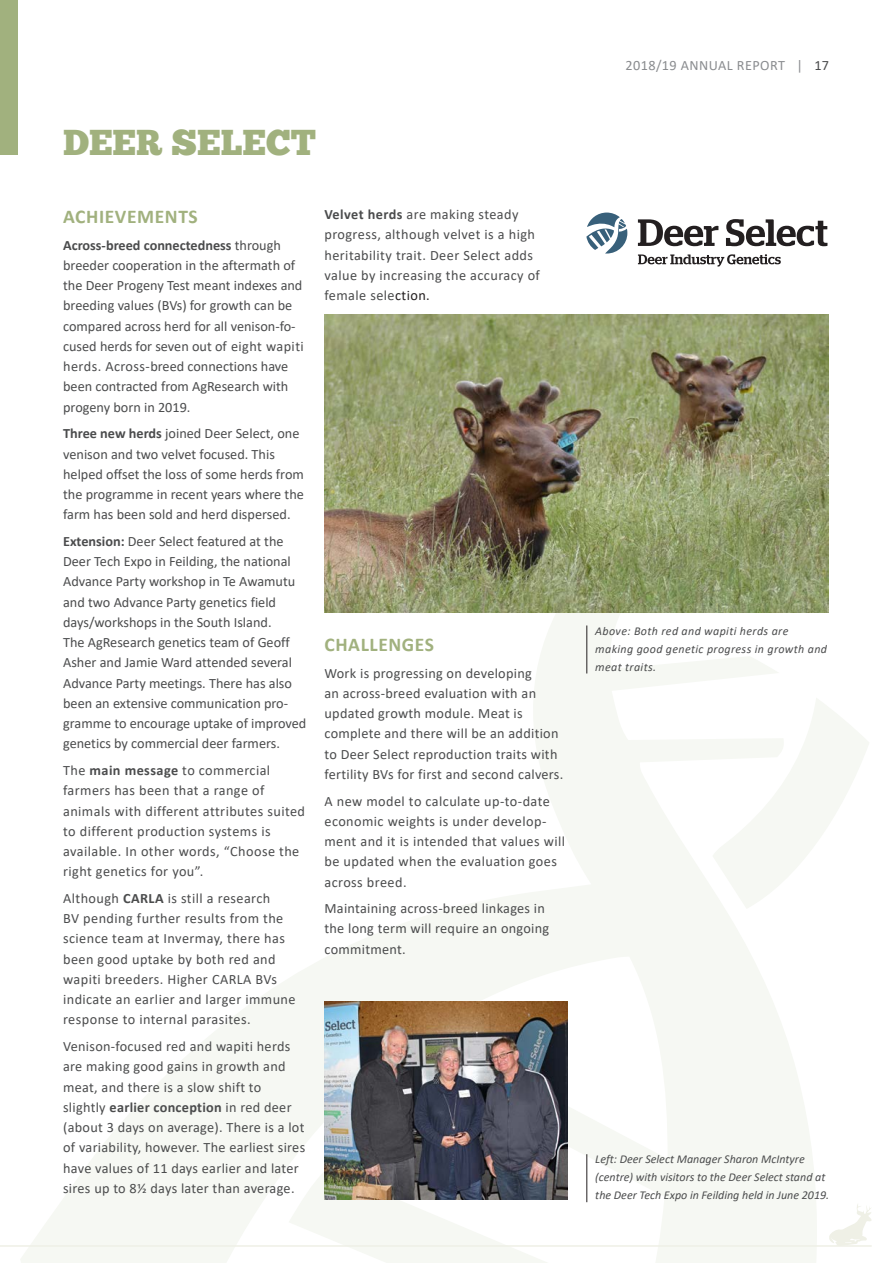
<style>
.page{position:relative;width:893px;height:1263px;background:#fff}
.page>*{position:absolute;margin:0;border:0;box-sizing:border-box;transform-origin:0 0}
.Page_Headings{font:36px "Chunk Five";color:#a1b17e}
.Page_sub_headings{font:700 19.5px "Calibri";letter-spacing:.03em;color:#a1b17e}
.Body{font:14.25px/20.2px "Calibri";letter-spacing:.02em;color:#4b4c4d}
.Body-2{font:14.25px/20.2px "Calibri";color:#4b4c4d}
.t1{font:14.25px "Calibri";letter-spacing:.03em;color:#8a8c8f}
.Captions{font:italic 12px/18px "Calibri";color:#4b4c4d}
.Captions-2{font:italic 12px/18px "Calibri";letter-spacing:.03em;color:#4b4c4d}
.s1{font-weight:700}
.s2{color:#231f20}
.s3{color:#4b4c4d}
</style>
<div class="page">
<svg style="left:827px;top:706px;width:42px;height:121px"></svg>
<svg style="left:21px;top:612px;width:806px;height:651px"></svg>
<div style="left:0;top:0;width:17px;height:155px;background:#a1b17e"></div>
<img style="left:324px;top:314px;width:505px;height:298px">
<hr style="left:0;top:1245px;width:872px;height:2px;background:#eff0e6">
<img style="left:324px;top:1001px;width:244px;height:198px">
<hr style="left:586px;top:625px;width:1px;height:48px;background:#231f20">
<hr style="left:586px;top:1154px;width:1px;height:48px;background:#231f20">
<svg style="left:586px;top:213px;width:41px;height:41px"></svg>
<svg style="left:638px;top:219px;width:189px;height:27px"></svg>
<svg style="left:638px;top:254px;width:143px;height:12px"></svg>
<svg style="left:829px;top:1204px;width:43px;height:41px"></svg>
<p class="Page_Headings" style="left:63px;top:121px;width:254px">DEER SELECT</p>
<p class="Page_sub_headings" style="left:63px;top:203px;width:136px">ACHIEVEMENTS</p>
<p class="Body-2" style="left:63px;top:234px;width:242px"><span class="s1">Across-breed connectedness</span> through breeder cooperation in the aftermath of the Deer Progeny Test meant indexes and breeding values (BVs) for growth can be compared across herd for all venison-fo&shy;cused herds for seven out of eight wapiti herds. Across-breed connections have been contracted from AgResearch with progeny born in 2019.</p>
<p class="Body-2" style="left:63px;top:423px;width:242px"><span class="s1">Three new herds</span> joined Deer Select, one venison and two velvet focused. This helped offset the loss of some herds from the programme in recent years where the farm has been sold and herd dispersed.</p>
<p class="Body-2" style="left:63px;top:531px;width:245px"><span class="s1">Extension:</span> Deer Select featured at the Deer Tech Expo in Feilding, the national Advance Party workshop in Te Awamutu and two Advance Party genetics field days/workshops in the South Island.<br>The AgResearch genetics team of Geoff Asher and Jamie Ward attended several Advance Party meetings. There has also been an extensive communication pro&shy;gramme to encourage uptake of improved genetics by commercial deer farmers.</p>
<p class="Body" style="left:63px;top:760px;width:243px">The <span class="s1">main message</span> to commercial farmers has been that a range of animals with different attributes suited to different production systems is available. In other words, “Choose the right genetics for you”.</p>
<p class="Body" style="left:63px;top:888px;width:234px">Although <span class="s1">CARLA</span> is still a research<br>BV pending further results from the science team at Invermay, there has been good uptake by both red and wapiti breeders. Higher CARLA BVs indicate an earlier and larger immune response to internal parasites.</p>
<p class="Body" style="left:63px;top:1036px;width:244px">Venison-focused red and wapiti herds are making good gains in growth and meat, and there is a slow shift to slightly <span class="s1">earlier conception</span> in red deer (about 3 days on average). There is a lot of variability, however. The earliest sires have values of 11 days earlier and later sires up to 8½ days later than average.</p>
<p class="Body" style="left:324px;top:204px;width:217px"><span class="s1">Velvet herds</span> are making steady progress, although velvet is a high heritability trait. Deer Select adds value by increasing the accuracy of female sele<span class="s2">ction.</span></p>
<p class="Page_sub_headings" style="left:324px;top:631px;width:111px">CHALLENGES</p>
<p class="Body" style="left:324px;top:662px;width:240px">Work is progressing on developing<br>an across-breed evaluation with an updated growth module. Meat is complete and there will be an addition to Deer Select reproduction traits with fertility BVs for first and second calvers.</p>
<p class="Body" style="left:324px;top:790px;width:242px">A new model to calculate up-to-date economic weights is under develop&shy;ment and it is intended that values will be updated when the evaluation goes across breed.</p>
<p class="Body" style="left:324px;top:898px;width:226px">Maintaining across-breed linkages in the long term will require an ongoing commitment.</p>
<p class="t1" style="left:625px;top:56px;width:205px">2018/19 ANNUAL REPORT | <span class="s3">17</span></p>
<p class="Captions-2" style="left:595px;top:621px;width:233px">Above: Both red and wapiti herds are making good genetic progress in growth and meat traits.</p>
<p class="Captions" style="left:595px;top:1150px;width:235px">Left: Deer Select Manager Sharon McIntyre (centre) with visitors to the Deer Select stand at the Deer Tech Expo in Feilding held in June 2019.</p>
</div>
